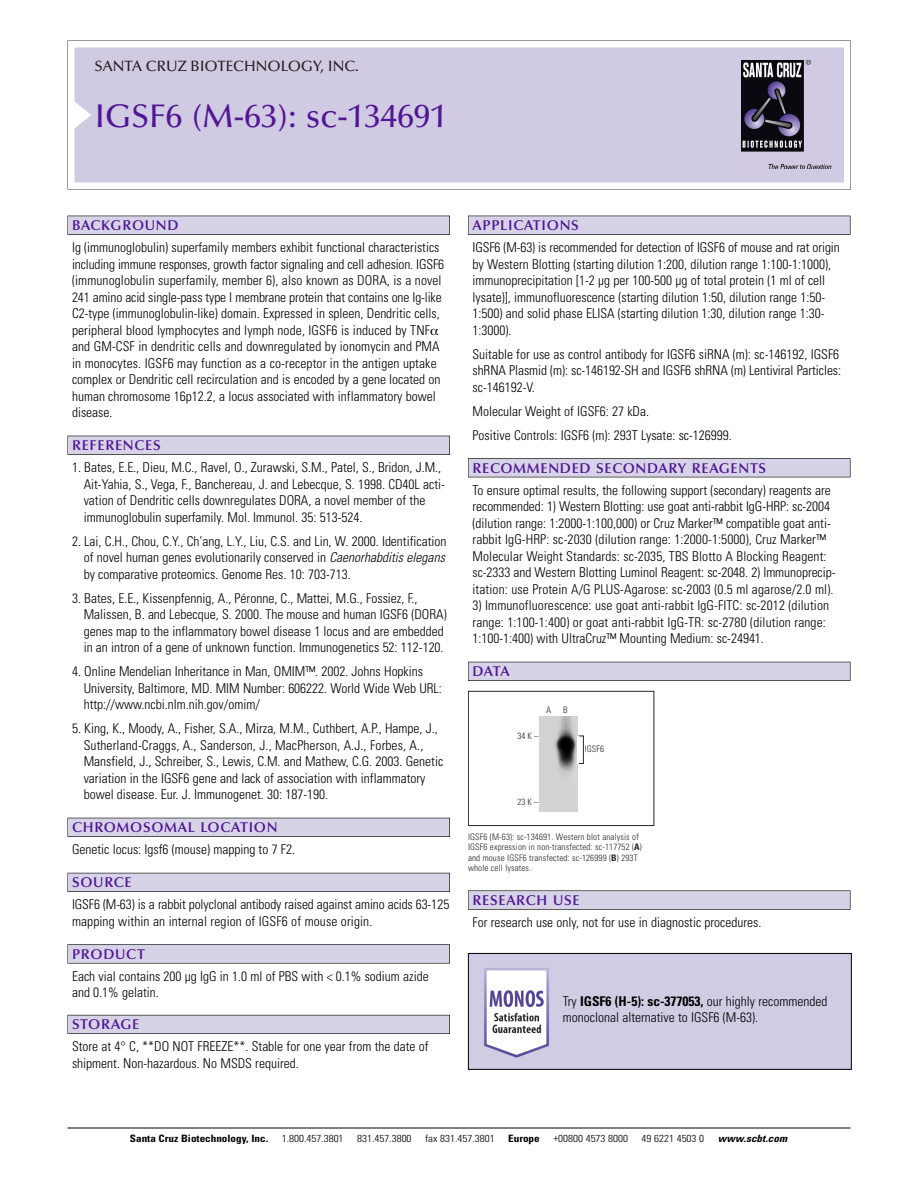
<style>
.page{position:relative;width:918px;height:1188px;background:#fff}
.page>*{position:absolute;margin:0;border:0;box-sizing:border-box;transform-origin:0 0}
.t1{font:500 33px "Optima";color:#511695}
.t2{font:500 15px "Optima";color:#231f20}
.t3{font:600 14.25px "Optima";letter-spacing:.05em;color:#511695}
.t4{font:300 condensed 13.5px/16.5px "Univers";color:#000}
.t5{font:300 condensed 10.2px "Univers";color:#000;scale:1.1 1}
.t6{font:700 condensed 10.2px "Univers";color:#000;scale:1.1 1}
.t7{font:italic 700 condensed 10.2px "Univers";letter-spacing:.005em;color:#000;scale:1.1 1}
.t8{font:9px/10.5px "Univers Condensed Light+VUTKGV";letter-spacing:.015em;color:#272627}
.s1{font-style:italic}
.s2{font-family:"Univers Condensed Bold+XININN"}
.s3{font-weight:700}
</style>
<div class="page">
<svg style="left:68px;top:40px;width:783px;height:149px"></svg>
<div style="left:74px;top:47px;width:770px;height:135px;background:#d1cae3"></div>
<img style="left:741px;top:60px;width:90px;height:108px">
<div style="left:68px;top:216px;width:382px;height:19px;background:#525155"></div>
<div style="left:68px;top:216px;width:381px;height:18px;background:#d7d3e7"></div>
<div style="left:68px;top:436px;width:382px;height:19px;background:#515055"></div>
<div style="left:68px;top:436px;width:381px;height:18px;background:#d7d3e7"></div>
<div style="left:68px;top:818px;width:382px;height:19px;background:#525158"></div>
<div style="left:68px;top:818px;width:381px;height:18px;background:#d7d3e7"></div>
<div style="left:68px;top:873px;width:382px;height:19px;background:#54535a"></div>
<div style="left:68px;top:873px;width:381px;height:18px;background:#d7d3e7"></div>
<svg style="left:68px;top:944px;width:382px;height:20px"></svg>
<div style="left:68px;top:945px;width:381px;height:18px;background:#d7d3e7"></div>
<div style="left:68px;top:1015px;width:382px;height:19px;background:#5b5a62"></div>
<div style="left:68px;top:1015px;width:381px;height:18px;background:#d7d3e7"></div>
<div style="left:468px;top:216px;width:382px;height:19px;background:#525155"></div>
<div style="left:468px;top:216px;width:382px;height:18px;background:#d7d3e7"></div>
<div style="left:468px;top:458px;width:382px;height:19px;background:#525155"></div>
<div style="left:468px;top:459px;width:382px;height:18px;background:#d7d3e7"></div>
<div style="left:468px;top:662px;width:382px;height:19px;background:#525158"></div>
<div style="left:468px;top:662px;width:382px;height:18px;background:#d7d3e7"></div>
<svg style="left:468px;top:890px;width:382px;height:20px"></svg>
<div style="left:468px;top:891px;width:382px;height:18px;background:#d7d3e7"></div>
<hr style="left:68px;top:1128px;width:782px;height:1px;background:#000">
<div style="left:468px;top:691px;width:186px;height:135px;border:1px solid #272627"></div>
<img style="left:540px;top:716px;width:37px;height:96px">
<img style="left:470px;top:955px;width:380px;height:113px">
<div style="left:468px;top:953px;width:384px;height:117px;border:1px solid #000"></div>
<p class="t2" style="left:94px;top:61px;width:266px">SANTA CRUZ BIOTECHNOLOGY, INC.</p>
<h1 class="t1" style="left:94px;top:103px;width:354px">IGSF6 (M-63): sc-134691</h1>
<p class="t3" style="left:72px;top:219px;width:108px">BACKGROUND</p>
<p class="t4" style="left:72px;top:240px;width:374px">Ig (immunoglobulin) superfamily members exhibit functional characteristics including immune responses, growth factor signaling and cell adhesion. IGSF6 (immunoglobulin superfamily, member 6), also known as DORA, is a novel 241 amino acid single-pass type I membrane protein that contains one Ig-like C2-type (immunoglobulin-like) domain. Expressed in spleen, Dendritic cells, peripheral blood lymphocytes and lymph node, IGSF6 is induced by TNF and GM-CSF in dendritic cells and downregulated by ionomycin and PMA in monocytes. IGSF6 may function as a co-receptor in the antigen uptake complex or Dendritic cell recirculation and is encoded by a gene located on human chromosome 16p12.2, a locus associated with inflammatory bowel disease.</p>
<p class="t3" style="left:72px;top:440px;width:90px">REFERENCES</p>
<p class="t4" style="left:84px;top:460px;width:363px;text-indent:-12px">1. Bates, E.E., Dieu, M.C., Ravel, O., Zurawski, S.M., Patel, S., Bridon, J.M., Ait-Yahia, S., Vega, F., Banchereau, J. and Lebecque, S. 1998. CD40L acti&shy;vation of Dendritic cells downregulates DORA, a novel member of the immunoglobulin superfamily. Mol. Immunol. 35: 513-524.</p>
<p class="t4" style="left:84px;top:534px;width:364px;text-align:justify;text-indent:-12px">2. Lai, C.H., Chou, C.Y., Ch’ang, L.Y., Liu, C.S. and Lin, W. 2000. Identification of novel human genes evolutionarily conserved in <span class="s1">Caenorhabditis elegans </span>by comparative proteomics. Genome Res. 10: 703-713.</p>
<p class="t4" style="left:84px;top:591px;width:365px;text-indent:-12px">3. Bates, E.E., Kissenpfennig, A., Péronne, C., Mattei, M.G., Fossiez, F., Malissen, B. and Lebecque, S. 2000. The mouse and human IGSF6 (DORA) genes map to the inflammatory bowel disease 1 locus and are embedded in an intron of a gene of unknown function. Immunogenetics 52: 112-120.</p>
<p class="t4" style="left:84px;top:664px;width:360px;text-indent:-12px">4. Online Mendelian Inheritance in Man, OMIM™. 2002. Johns Hopkins<br>University, Baltimore, MD. MIM Number: 606222. World Wide Web URL: http://www.ncbi.nlm.nih.gov/omim/</p>
<p class="t4" style="left:84px;top:721px;width:361px;text-indent:-12px">5. King, K., Moody, A., Fisher, S.A., Mirza, M.M., Cuthbert, A.P., Hampe, J., Sutherland-Craggs, A., Sanderson, J., MacPherson, A.J., Forbes, A., Mansfield, J., Schreiber, S., Lewis, C.M. and Mathew, C.G. 2003. Genetic variation in the IGSF6 gene and lack of association with inflammatory bowel disease. Eur. J. Immunogenet. 30: 187-190.</p>
<p class="t3" style="left:72px;top:822px;width:207px">CHROMOSOMAL LOCATION</p>
<p class="t4" style="left:72px;top:842px;width:225px">Genetic locus: Igsf6 (mouse) mapping to 7 F2.</p>
<p class="t3" style="left:72px;top:877px;width:61px">SOURCE</p>
<p class="t4" style="left:72px;top:897px;width:379px">IGSF6 (M-63) is a rabbit polyclonal antibody raised against amino acids 63-125 mapping within an internal region of IGSF6 of mouse origin.</p>
<p class="t3" style="left:72px;top:948px;width:74px">PRODUCT</p>
<p class="t4" style="left:72px;top:969px;width:358px">Each vial contains 200 µg IgG in 1.0 ml of PBS with &lt; 0.1% sodium azide and 0.1% gelatin.</p>
<p class="t3" style="left:72px;top:1019px;width:69px">STORAGE</p>
<p class="t4" style="left:72px;top:1039px;width:358px">Store at 4° C, **DO NOT FREEZE**. Stable for one year from the date of shipment. Non-hazardous. No MSDS required.</p>
<p class="t3" style="left:473px;top:219px;width:108px">APPLICATIONS</p>
<p class="t4" style="left:473px;top:240px;width:369px">IGSF6 (M-63) is recommended for detection of IGSF6 of mouse and rat origin by Western Blotting (starting dilution 1:200, dilution range 1:100-1:1000), immunoprecipitation [1-2 µg per 100-500 µg of total protein (1 ml of cell lysate)], immunofluorescence (starting dilution 1:50, dilution range 1:50- 1:500) and solid phase ELISA (starting dilution 1:30, dilution range 1:30- 1:3000).</p>
<p class="t4" style="left:473px;top:347px;width:370px">Suitable for use as control antibody for IGSF6 siRNA (m): sc-146192, IGSF6 shRNA Plasmid (m): sc-146192-SH and IGSF6 shRNA (m) Lentiviral Particles: sc-146192-V.</p>
<p class="t4" style="left:473px;top:400px;width:261px;line-height:24px">Molecular Weight of IGSF6: 27 kDa.<br>Positive Controls: IGSF6 (m): 293T Lysate: sc-126999.</p>
<p class="t3" style="left:473px;top:462px;width:295px">RECOMMENDED SECONDARY REAGENTS</p>
<p class="t4" style="left:473px;top:483px;width:364px">To ensure optimal results, the following support (secondary) reagents are recommended: 1) Western Blotting: use goat anti-rabbit IgG-HRP: sc-2004 (dilution range: 1:2000-1:100,000) or Cruz Marker™ compatible goat anti&shy;rabbit IgG-HRP: sc-2030 (dilution range: 1:2000-1:5000), Cruz Marker™ Molecular Weight Standards: sc-2035, TBS Blotto A Blocking Reagent: sc-2333 and Western Blotting Luminol Reagent: sc-2048. 2) Immunoprecip&shy;itation: use Protein A/G PLUS-Agarose: sc-2003 (0.5 ml agarose/2.0 ml).</p>
<p class="t4" style="left:473px;top:598px;width:358px">3) Immunofluorescence: use goat anti-rabbit IgG-FITC: sc-2012 (dilution range: 1:100-1:400) or goat anti-rabbit IgG-TR: sc-2780 (dilution range:<br>1:100-1:400) with UltraCruz™ Mounting Medium: sc-24941.</p>
<p class="t3" style="left:473px;top:666px;width:39px">DATA</p>
<p class="t8" style="left:546px;top:705px;width:7px">A</p>
<p class="t8" style="left:563px;top:705px;width:6px">B</p>
<p class="t8" style="left:518px;top:731px;width:22px">34K–</p>
<p class="t8" style="left:518px;top:797px;width:22px">23K–</p>
<p class="t8" style="left:585px;top:744px;width:21px">IGSF6</p>
<p class="t8" style="left:468px;top:832px;width:175px">IGSF6 (M-63): sc-134691. Western blot analysis of IGSF6 expression in non-transfected: sc-117752 (<span class="s2">A</span>) and mouse IGSF6 transfected: sc-126999 (<span class="s2">B</span>) 293T whole cell lysates.</p>
<p class="t3" style="left:473px;top:894px;width:109px">RESEARCH USE</p>
<p class="t4" style="left:473px;top:915px;width:290px">For research use only, not for use in diagnostic procedures.</p>
<p class="t4" style="left:563px;top:994px;width:266px">Try <span class="s3">IGSF6 (H-5): sc-377053,</span> our highly recommended monoclonal alternative to IGSF6 (M-63).</p>
<p class="t6" style="left:130px;top:1135px;width:127px">Santa Cruz Biotechnology, Inc.</p>
<p class="t5" style="left:282px;top:1135px;width:58px">1.800.457.3801</p>
<p class="t5" style="left:357px;top:1135px;width:51px">831.457.3800</p>
<p class="t5" style="left:425px;top:1135px;width:65px">fax 831.457.3801</p>
<p class="t6" style="left:508px;top:1135px;width:30px">Europe</p>
<p class="t5" style="left:553px;top:1135px;width:69px">+00800 4573 8000</p>
<p class="t5" style="left:642px;top:1135px;width:58px">49 6221 4503 0</p>
<p class="t7" style="left:718px;top:1135px;width:64px">www.scbt.com</p>
</div>
